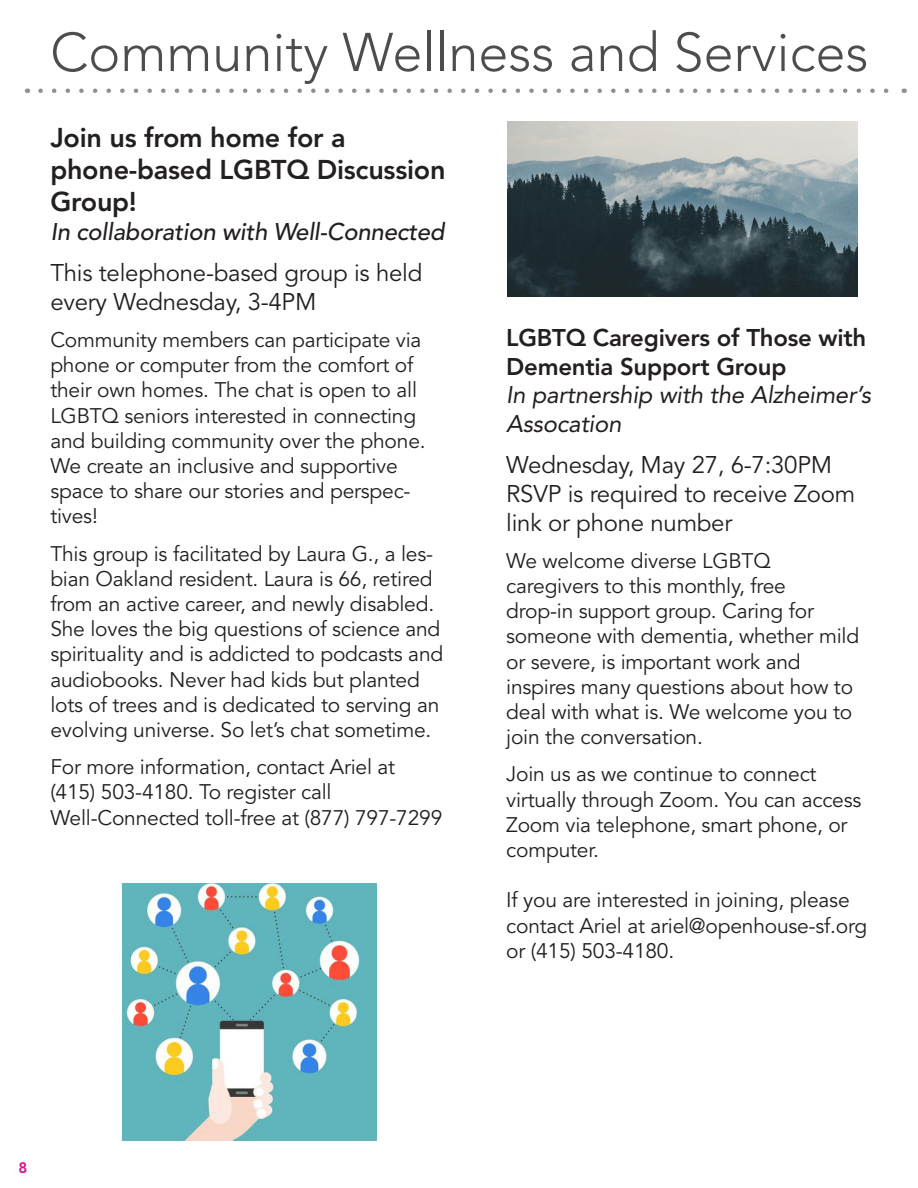
<style>
.page{position:relative;width:918px;height:1188px;background:#fff}
.page>*{position:absolute;margin:0;border:0;box-sizing:border-box;transform-origin:0 0}
.t1{font:300 54px "Avenir";color:#4d4d4d}
.t2{font:800 27px/32.4px "Avenir";letter-spacing:-.01em;color:#231f20}
.t3{font:24px/28.8px "Avenir";letter-spacing:-.01em;color:#231f20}
.t4{font:800 24px/28.8px "Avenir";letter-spacing:-.01em;color:#231f20}
.t5{font:italic 24px/28.8px "Avenir";letter-spacing:-.01em;color:#231f20}
.t6{font:italic 500 24px "Avenir";letter-spacing:-.01em;color:#231f20}
.t7{font:21px/25.2px "Avenir";letter-spacing:-.01em;color:#231f20}
.t8{font:800 15px "Avenir";color:#d70c8c}
</style>
<div class="page">
<img style="left:122px;top:884px;width:255px;height:257px">
<img style="left:507px;top:122px;width:351px;height:175px">
<svg style="left:40px;top:88px;width:849px;height:5px"></svg>
<p class="t1" style="left:50px;top:21px;width:820px">Community Wellness and Services</p>
<p class="t2" style="left:50px;top:121px;width:297px">Join us from home for a</p>
<p class="t2" style="left:50px;top:153px;width:397px">phone-based LGBTQ Discussion<br>Group!</p>
<p class="t6" style="left:50px;top:218px;width:396px">In collaboration with Well-Connected</p>
<p class="t3" style="left:50px;top:259px;width:374px">This telephone-based group is held every Wednesday, 3-4PM</p>
<p class="t7" style="left:50px;top:328px;width:377px">Community members can participate via phone or computer from the comfort of their own homes. The chat is open to all LGBTQ seniors interested in connecting and building community over the phone.<br>We create an inclusive and supportive space to share our stories and perspec&shy;tives!</p>
<p class="t7" style="left:50px;top:541px;width:394px">This group is facilitated by Laura G., a les&shy;bian Oakland resident. Laura is 66, retired from an active career, and newly disabled.<br>She loves the big questions of science and spirituality and is addicted to podcasts and audiobooks. Never had kids but planted lots of trees and is dedicated to serving an evolving universe. So let’s chat sometime.</p>
<p class="t7" style="left:50px;top:755px;width:346px">For more information, contact Ariel at</p>
<p class="t7" style="left:50px;top:780px;width:283px">(415) 503-4180. To register call</p>
<p class="t7" style="left:50px;top:805px;width:394px">Well-Connected toll-free at (877) 797-7299</p>
<p class="t4" style="left:506px;top:323px;width:362px">LGBTQ Caregivers of Those with<br>Dementia Support Group</p>
<p class="t5" style="left:506px;top:381px;width:366px">In partnership with the Alzheimer’s<br>Assocation</p>
<p class="t3" style="left:506px;top:451px;width:327px">Wednesday, May 27, 6-7:30PM</p>
<p class="t3" style="left:506px;top:480px;width:351px">RSVP is required to receive Zoom link or phone number</p>
<p class="t7" style="left:506px;top:549px;width:266px">We welcome diverse LGBTQ</p>
<p class="t7" style="left:506px;top:574px;width:281px">caregivers to this monthly, free</p>
<p class="t7" style="left:506px;top:599px;width:354px">drop-in support group. Caring for someone with dementia, whether mild or severe, is important work and</p>
<p class="t7" style="left:506px;top:675px;width:348px;text-align:justify">inspires many questions about how to deal with what is. We welcome you to join the conversation.</p>
<p class="t7" style="left:506px;top:762px;width:312px">Join us as we continue to connect</p>
<p class="t7" style="left:506px;top:787px;width:357px">virtually through Zoom. You can access<br>Zoom via telephone, smart phone, or computer.</p>
<p class="t7" style="left:506px;top:888px;width:363px">If you are interested in joining, please contact Ariel at ariel@openhouse-sf.org or (415) 503-4180.</p>
<p class="t8" style="left:18px;top:1159px;width:10px">8</p>
</div>
